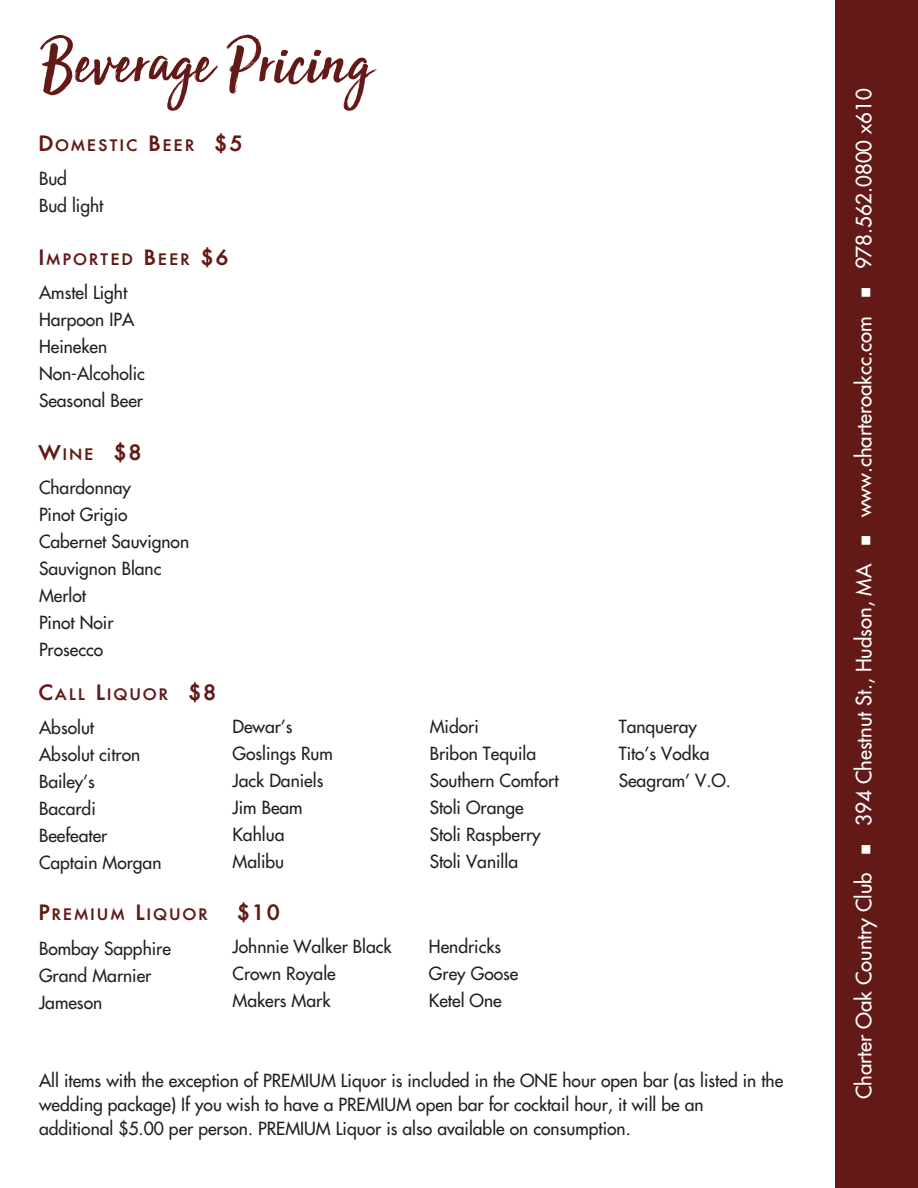
<style>
.page{position:relative;width:918px;height:1188px;background:#fff}
.page>*{position:absolute;margin:0;border:0;box-sizing:border-box;transform-origin:0 0}
.t1{font:67.5px "Sun Valley";color:#631916}
.t2{font:21px "Fusi Normal";color:#fff}
.t3{font:700 21px "Fusi";color:#631916}
.t4{font:18px/27px "Fusi Normal";color:#231f20}
.t5{font:700 15.75px "Fusi";letter-spacing:.2em;color:#631916}
.s1{font-size:21px}
.s2{font-size:15.75px}
</style>
<div class="page">
<div style="left:836px;top:0;width:82px;height:1188px;background:#631916"></div>
<h1 class="t1" style="left:40px;top:6px;width:332px">Beverage Pricing</h1>
<p class="t5" style="left:39px;top:136px;width:204px"><span class="s1">D</span>OMESTIC <span class="s1">B</span>EER <span class="s1">$5</span></p>
<p class="t4" style="left:39px;top:166px;width:66px">Bud<br>Bud light</p>
<p class="t5" style="left:39px;top:250px;width:190px"><span class="s1">I</span>MPORTED <span class="s1">B</span>EER <span class="s1">$6</span></p>
<p class="t4" style="left:39px;top:280px;width:107px">Amstel Light<br>Harpoon IPA<br>Heineken<br>Non-Alcoholic<br>Seasonal Beer</p>
<p class="t3" style="left:39px;top:440px;width:103px">W<span class="s2">INE</span> $8</p>
<p class="t4" style="left:39px;top:475px;width:152px">Chardonnay<br>Pinot Grigio<br>Cabernet Sauvignon<br>Sauvignon Blanc<br>Merlot<br>Pinot Noir<br>Prosecco</p>
<p class="t5" style="left:39px;top:685px;width:178px"><span class="s1">C</span>ALL <span class="s1">L</span>IQUOR <span class="s1">$8</span></p>
<p class="t4" style="left:39px;top:715px;width:124px">Absolut<br>Absolut citron<br>Bailey’s<br>Bacardi<br>Beefeater<br>Captain Morgan</p>
<p class="t5" style="left:39px;top:906px;width:170px"><span class="s1">P</span>REMIUM <span class="s1">L</span>IQUOR</p>
<p class="t3" style="left:237px;top:901px;width:43px">$10</p>
<p class="t4" style="left:39px;top:935px;width:133px">Bombay Sapphire<br>Grand Marnier<br>Jameson</p>
<p class="t4" style="left:232px;top:714px;width:102px">Dewar’s<br>Goslings Rum<br>Jack Daniels<br>Jim Beam<br>Kahlua<br>Malibu</p>
<p class="t4" style="left:430px;top:713px;width:130px">Midori<br>Bribon Tequila<br>Southern Comfort<br>Stoli Orange<br>Stoli Raspberry<br>Stoli Vanilla</p>
<p class="t4" style="left:232px;top:933px;width:161px">Johnnie Walker Black<br>Crown Royale<br>Makers Mark</p>
<p class="t4" style="left:429px;top:933px;width:91px">Hendricks<br>Grey Goose<br>Ketel One</p>
<p class="t4" style="left:619px;top:714px;width:114px">Tanqueray<br>Tito’s Vodka<br>Seagram’ V.O.</p>
<p class="t4" style="left:39px;top:1068px;width:746px;line-height:24.3px">All items with the exception of PREMIUM Liquor is included in the ONE hour open bar (as listed in the wedding package) If you wish to have a PREMIUM open bar for cocktail hour, it will be an<br>additional $5.00 per person. PREMIUM Liquor is also available on consumption.</p>
<p class="t2" style="left:852px;top:1099px;width:1012px;rotate:-90deg">Charter Oak Country Club ■ 394 Chestnut St., Hudson, MA ■ www.charteroakcc.com ■ 978.562.0800 x610</p>
</div>
